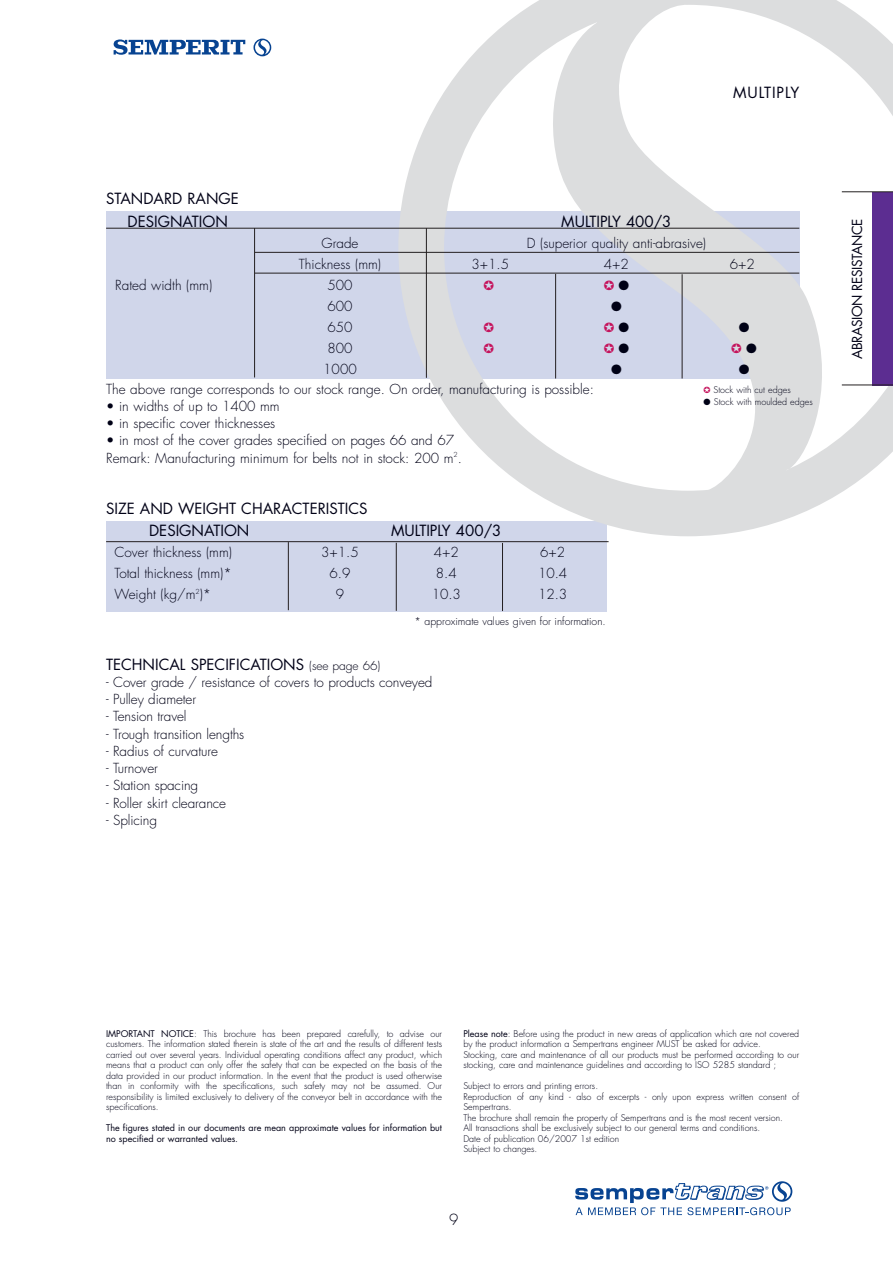
<style>
.page{position:relative;width:893px;height:1263px;background:#fff}
.page>*{position:absolute;margin:0;border:0;box-sizing:border-box;transform-origin:0 0}
.t1{font:15px "Futura";color:#000116}
.t2{font:15px "Futura";letter-spacing:.06em;color:#000116}
.t3{font:300 15px "Futura";color:#000116}
.t4{font:300 13.5px/17.2px "Futura";color:#000116}
.t5{font:13.5px "Futura";letter-spacing:-.03em;color:#000116}
.t6{font:13.5px "Zapf Dingbats";color:#000116}
.t7{font:300 10.5px "Futura";color:#000116}
.t8{font:300 9px/10.5px "Futura";color:#000116}
.t9{font:9px/10.5px "Futura";color:#000116}
.s1{font-weight:300;font-size:12px}
.s2{color:#c5135c}
.s3{font-weight:400}
</style>
<div class="page">
<div style="left:106px;top:521px;width:501px;height:91px;background:#d0d6ea"></div>
<div style="left:106px;top:211px;width:693px;height:168px;background:#d0d6ea"></div>
<svg style="left:398px;top:0;width:495px;height:536px"></svg>
<svg style="left:575px;top:1181px;width:217px;height:34px"></svg>
<hr style="left:106px;top:228px;width:693px;height:1px;background:#231f20">
<hr style="left:255px;top:252px;width:544px;height:1px;background:#231f20">
<hr style="left:255px;top:273px;width:544px;height:1px;background:#231f20">
<hr style="left:254px;top:228px;width:1px;height:149px;background:#231f20">
<hr style="left:426px;top:228px;width:1px;height:150px;background:#231f20">
<hr style="left:555px;top:274px;width:1px;height:105px;background:#231f20">
<hr style="left:682px;top:274px;width:1px;height:105px;background:#231f20">
<hr style="left:106px;top:541px;width:502px;height:1px;background:#231f20">
<hr style="left:396px;top:543px;width:1px;height:68px;background:#231f20">
<hr style="left:502px;top:543px;width:1px;height:68px;background:#231f20">
<hr style="left:288px;top:542px;width:1px;height:68px;background:#231f20">
<svg style="left:114px;top:39px;width:131px;height:16px"></svg>
<svg style="left:253px;top:39px;width:18px;height:17px"></svg>
<div style="left:872px;top:192px;width:21px;height:193px;background:#5c2d91"></div>
<hr style="left:842px;top:385px;width:51px;height:1px;background:#231f20">
<hr style="left:842px;top:191px;width:51px;height:1px;background:#231f20">
<svg style="left:484px;top:281px;width:10px;height:10px"></svg>
<svg style="left:604px;top:281px;width:25px;height:10px"></svg>
<svg style="left:484px;top:323px;width:10px;height:10px"></svg>
<svg style="left:604px;top:323px;width:25px;height:10px"></svg>
<svg style="left:484px;top:344px;width:10px;height:10px"></svg>
<svg style="left:604px;top:344px;width:25px;height:10px"></svg>
<svg style="left:732px;top:344px;width:24px;height:10px"></svg>
<h1 class="t1" style="left:106px;top:191px;width:134px">STANDARD RANGE</h1>
<h1 class="t2" style="left:733px;top:85px;width:68px">MULTIPLY</h1>
<h1 class="t1" style="left:128px;top:214px;width:102px">DESIGNATION</h1>
<h1 class="t1" style="left:561px;top:214px;width:112px">MULTIPLY 400/3</h1>
<h2 class="t4" style="left:322px;top:236px;width:38px">Grade</h2>
<h2 class="t4" style="left:527px;top:236px;width:181px">D (superior quality anti-abrasive)</h2>
<h2 class="t4" style="left:299px;top:257px;width:84px">Thickness (mm)</h2>
<h2 class="t4" style="left:471px;top:257px;width:39px">3+1.5</h2>
<h2 class="t4" style="left:604px;top:257px;width:27px">4+2</h2>
<h2 class="t4" style="left:730px;top:257px;width:27px">6+2</h2>
<h2 class="t4" style="left:115px;top:278px;width:98px">Rated width (mm)</h2>
<h2 class="t4" style="left:327px;top:278px;width:27px">500</h2>
<h2 class="t4" style="left:327px;top:299px;width:27px">600</h2>
<h2 class="t6" style="left:611px;top:300px;width:12px">●</h2>
<h2 class="t4" style="left:327px;top:320px;width:27px">650</h2>
<h2 class="t6" style="left:739px;top:321px;width:12px">●</h2>
<h2 class="t4" style="left:327px;top:341px;width:27px">800</h2>
<h2 class="t4" style="left:323px;top:362px;width:35px">1000</h2>
<h2 class="t6" style="left:611px;top:363px;width:12px">●</h2>
<h2 class="t6" style="left:739px;top:363px;width:12px">●</h2>
<h2 class="t4" style="left:106px;top:381px;width:489px">The above range corresponds to our stock range. On order, manufacturing is possible:</h2>
<h2 class="t4" style="left:106px;top:398px;width:175px">• in widths of up to 1400 mm</h2>
<h2 class="t4" style="left:106px;top:416px;width:171px">• in specific cover thicknesses</h2>
<h2 class="t4" style="left:106px;top:433px;width:357px">• in most of the cover grades specified on pages 66 and 67<br>Remark: Manufacturing minimum for belts not in stock: 200 m<sup>2</sup>.</h2>
<h1 class="t1" style="left:106px;top:502px;width:263px">SIZE AND WEIGHT CHARACTERISTICS</h1>
<h1 class="t1" style="left:149px;top:524px;width:102px">DESIGNATION</h1>
<h1 class="t1" style="left:391px;top:524px;width:112px">MULTIPLY 400/3</h1>
<h2 class="t4" style="left:115px;top:545px;width:119px">Cover thickness (mm)</h2>
<h2 class="t4" style="left:321px;top:545px;width:39px">3+1.5</h2>
<h2 class="t4" style="left:434px;top:545px;width:27px">4+2</h2>
<h2 class="t4" style="left:540px;top:545px;width:27px">6+2</h2>
<h2 class="t4" style="left:115px;top:566px;width:119px">Total thickness (mm)*</h2>
<h2 class="t4" style="left:329px;top:566px;width:22px">6.9</h2>
<h2 class="t4" style="left:436px;top:566px;width:22px">8.4</h2>
<h2 class="t4" style="left:538px;top:566px;width:31px">10.4</h2>
<h2 class="t4" style="left:115px;top:587px;width:98px">Weight (kg/m<sup>2</sup>)*</h2>
<h2 class="t4" style="left:336px;top:587px;width:10px">9</h2>
<h2 class="t4" style="left:432px;top:587px;width:31px">10.3</h2>
<h2 class="t4" style="left:538px;top:587px;width:31px">12.3</h2>
<p class="t7" style="left:414px;top:617px;width:193px">* approximate values given for information.</p>
<h1 class="t1" style="left:106px;top:657px;width:276px">TECHNICAL SPECIFICATIONS <span class="s1">(see page 66)</span></h1>
<h2 class="t4" style="left:106px;top:674px;width:328px">- Cover grade / resistance of covers to products conveyed</h2>
<h2 class="t4" style="left:106px;top:692px;width:92px">- Pulley diameter</h2>
<h2 class="t4" style="left:106px;top:709px;width:82px">- Tension travel</h2>
<h2 class="t4" style="left:106px;top:726px;width:140px">- Trough transition lengths</h2>
<h2 class="t4" style="left:106px;top:743px;width:113px">- Radius of curvature</h2>
<h2 class="t4" style="left:106px;top:761px;width:53px">- Turnover</h2>
<h2 class="t4" style="left:106px;top:778px;width:94px">- Station spacing</h2>
<h2 class="t4" style="left:106px;top:795px;width:122px">- Roller skirt clearance</h2>
<h2 class="t4" style="left:106px;top:812px;width:53px">- Splicing</h2>
<p class="t8" style="left:703px;top:385px;width:89px"><span class="s2">✪</span> Stock with cut edges</p>
<p class="t8" style="left:703px;top:397px;width:111px">● Stock with moulded edges</p>
<h2 class="t5" style="left:851px;top:359px;width:142px;rotate:-90deg">ABRASION RESISTANCE</h2>
<p class="t8" style="left:106px;top:1029px;width:337px;text-align:justify"><span class="s3">IMPORTANT NOTICE</span>: This brochure has been prepared carefully, to advise our customers. The information stated therein is state of the art and the results of different tests carried out over several years. Individual operating conditions affect any product, which means that a product can only offer the safety that can be expected on the basis of the data provided in our product information. In the event that the product is used otherwise than in conformity with the specifications, such safety may not be assumed. Our responsibility is limited exclusively to delivery of the conveyor belt in accordance with the specifications.</p>
<p class="t9" style="left:106px;top:1123px;width:337px">The figures stated in our documents are mean approximate values for information but no specified or warranted values.</p>
<p class="t8" style="left:463px;top:1029px;width:337px"><span class="s3">Please note</span>: Before using the product in new areas of application which are not covered by the product information a Sempertrans engineer MUST be asked for advice.<br>Stocking, care and maintenance of all our products must be performed according to our stocking, care and maintenance guidelines and according to ISO 5285 standard ;</p>
<p class="t8" style="left:463px;top:1081px;width:337px">Subject to errors and printing errors.<br>Reproduction of any kind - also of excerpts - only upon express written consent of Sempertrans.<br>The brochure shall remain the property of Sempertrans and is the most recent version.<br>All transactions shall be exclusively subject to our general terms and conditions.<br>Date of publication 06/2007 1st edition<br>Subject to changes.</p>
<h1 class="t3" style="left:449px;top:1212px;width:11px">9</h1>
</div>
